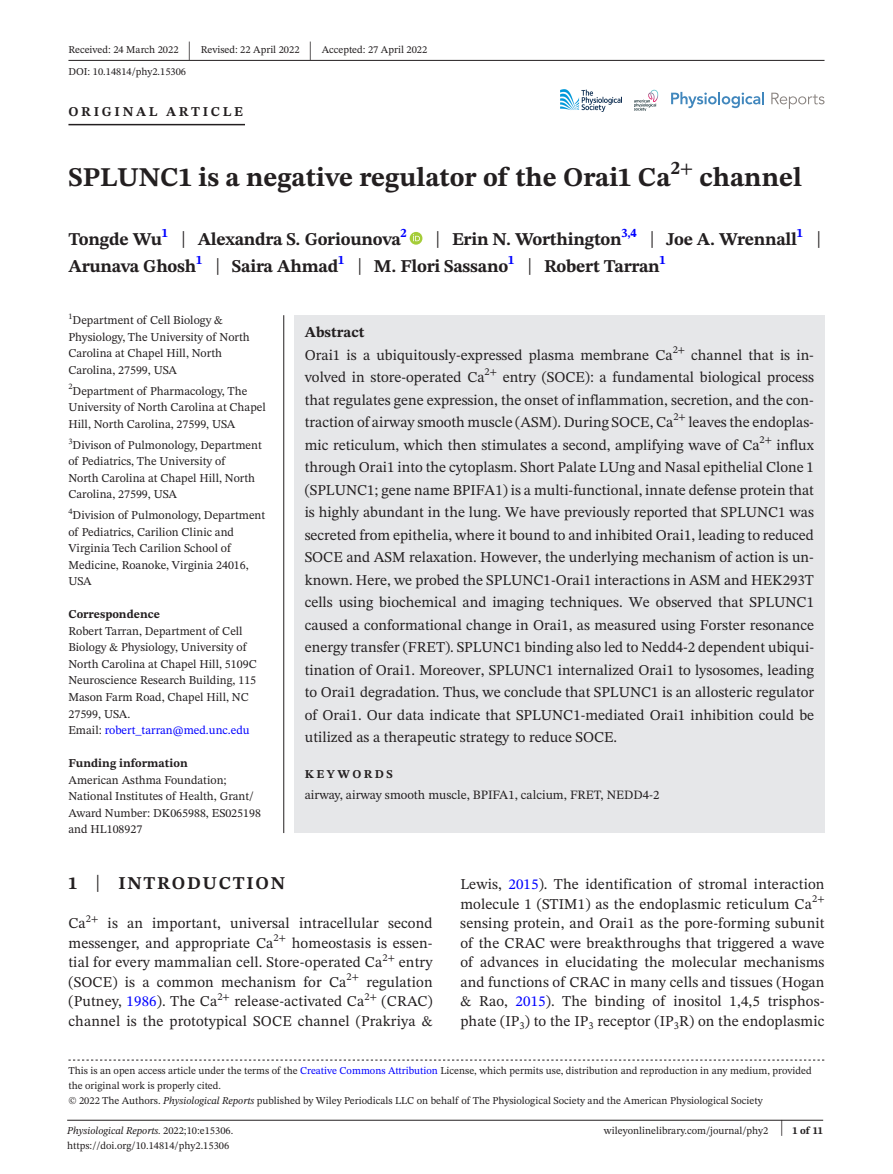
<style>
.page{position:relative;width:893px;height:1174px;background:#fff}
.page>*{position:absolute;margin:0;border:0;box-sizing:border-box;transform-origin:0 0}
.t1{font:700 27px "STIX Two Text";color:#231f20}
.t2{font:25.65px "STIX Two Text";color:#231f20;scale:.49 1}
.t3{font:700 18px/27px "STIX Two Text";letter-spacing:-.015em;color:#231f20}
.t4{font:700 18px "STIX Two Text";letter-spacing:.1em;color:#231f20}
.t5{font:15px/22.5px "STIX Two Text";letter-spacing:.01em;color:#231f20;text-align:justify}
.t6{font:700 15px "STIX Two Text";color:#231f20}
.t7{font:700 13.5px "STIX Two Text";letter-spacing:.2em;color:#231f20}
.t8{font:12.75px "STIX Two Text";color:#231f20}
.t9{font:12px/16.5px "STIX Two Text";color:#231f20}
.t10{font:700 12px "STIX Two Text";color:#231f20}
.t11{font:700 12px "STIX Two Text";letter-spacing:.2em;color:#231f20}
.t12{font:10.5px/15px "STIX Two Text";color:#231f20}
.t13{font:italic 10.5px "STIX Two Text";color:#231f20}
.t14{font:700 10.5px "STIX Two Text";color:#231f20}
.s1{font-weight:400;font-size:23.4px}
.s2{color:#00f}
.s3{font-family:"STIX"}
.s4{font-weight:400;font-size:23.7px}
.s5{font-style:italic}
.s6{font-style:normal}
.s7{font-weight:400;font-size:22.2px}
</style>
<div class="page">
<hr style="left:67px;top:1119px;width:756px;height:1px;background:#231f20">
<svg style="left:634px;top:90px;width:24px;height:21px"></svg>
<img style="left:560px;top:90px;width:62px;height:21px">
<svg style="left:671px;top:92px;width:93px;height:16px"></svg>
<svg style="left:771px;top:93px;width:53px;height:16px"></svg>
<hr style="left:68px;top:60px;width:756px;height:1px;background:#231f20">
<hr style="left:68px;top:124px;width:177px;height:1px;background:#231f20">
<svg style="left:410px;top:232px;width:12px;height:13px"></svg>
<svg style="left:413px;top:234px;width:7px;height:7px"></svg>
<svg style="left:68px;top:1059px;width:756px;height:1px"></svg>
<hr style="left:283px;top:315px;width:1px;height:518px;background:#231f20">
<div style="left:294px;top:315px;width:530px;height:495px;background:#e6e7e9"></div>
<div style="left:294px;top:809px;width:530px;height:24px;background:#e6e7e9"></div>
<p class="t12" style="left:68px;top:42px;width:112px">Received: 24 March 2022</p>
<h2 class="t2" style="left:188px;top:32px;width:8px">|</h2>
<p class="t12" style="left:201px;top:42px;width:100px">Revised: 22 April 2022</p>
<h2 class="t2" style="left:309px;top:32px;width:8px">|</h2>
<p class="t12" style="left:322px;top:42px;width:107px">Accepted: 27 April 2022</p>
<p class="t12" style="left:68px;top:64px;width:119px">DOI: 10.14814/phy2.15306</p>
<p class="t7" style="left:68px;top:101px;width:176px">ORIGINAL ARTICLE</p>
<h1 class="t1" style="left:68px;top:158px;width:735px">SPLUNC1 is a negative regulator of the Orai1 Ca<sup>2</sup><sup>+</sup> channel</h1>
<p class="t3" style="left:68px;top:226px;width:754px">Tongde Wu<sup>1</sup> <span class="s1">|</span> Alexandra S. Goriounova<sup>2</sup> <span class="s1">|</span> Erin N. Worthington<sup>3,4</sup> <span class="s1">|</span> Joe A. Wrennall<sup>1</sup> <span class="s1">|<br></span>Arunava Ghosh<sup>1</sup> <span class="s1">|</span> Saira Ahmad<sup>1</sup> <span class="s1">|</span> M. Flori Sassano<sup>1</sup> <span class="s1">|</span> Robert Tarran<sup>1</sup></p>
<p class="t9" style="left:68px;top:312px;width:183px"><sup>1</sup>Department of Cell Biology &amp;<br>Physiology, The University of North<br>Carolina at Chapel Hill, North<br>Carolina, 27599, USA</p>
<p class="t9" style="left:68px;top:382px;width:199px"><sup>2</sup>Department of Pharmacology, The<br>University of North Carolina at Chapel<br>Hill, North Carolina, 27599, USA</p>
<p class="t9" style="left:68px;top:436px;width:195px"><sup>3</sup>Divison of Pulmonology, Department of Pediatrics, The University of<br>North Carolina at Chapel Hill, North<br>Carolina, 27599, USA</p>
<p class="t9" style="left:68px;top:507px;width:198px"><sup>4</sup>Division of Pulmonology, Department of Pediatrics, Carilion Clinic and<br>Virginia Tech Carilion School of<br>Medicine, Roanoke, Virginia 24016,<br>USA</p>
<p class="t10" style="left:68px;top:606px;width:93px">Correspondence</p>
<p class="t9" style="left:68px;top:622px;width:190px">Robert Tarran, Department of Cell<br>Biology &amp; Physiology, University of<br>North Carolina at Chapel Hill, 5109C<br>Neuroscience Research Building, 115<br>Mason Farm Road, Chapel Hill, NC<br>27599, USA.<br>Email: <span class="s2">robert_tarran@med.unc.edu</span></p>
<p class="t10" style="left:68px;top:754px;width:121px">Funding information</p>
<p class="t9" style="left:68px;top:771px;width:194px">American Asthma Foundation;<br>National Institutes of Health, Grant/<br>Award Number: DK065988, ES025198 and HL108927</p>
<p class="t6" style="left:305px;top:321px;width:61px">Abstract</p>
<p class="t5" style="left:305px;top:343px;width:369px">Orai1 is a ubiquitously-expressed plasma membrane Ca</p>
<p class="t12" style="left:673px;top:342px;width:14px">2<span class="s3">+</span></p>
<p class="t5" style="left:691px;top:343px;width:124px">channel that is in-</p>
<p class="t5" style="left:305px;top:366px;width:181px">volved in store-operated Ca</p>
<p class="t12" style="left:485px;top:364px;width:14px">2<span class="s3">+</span></p>
<p class="t5" style="left:305px;top:366px;width:511px;text-indent:198px">entry (SOCE): a fundamental biological process that regulates gene expression, the onset of inflammation, secretion, and the con&shy;traction of airway smooth muscle (ASM). During SOCE, Ca<sup>2</sup><sup>+</sup> leaves the endoplas&shy;mic reticulum, which then stimulates a second, amplifying wave of Ca</p>
<p class="t12" style="left:760px;top:432px;width:14px">2<span class="s3">+</span></p>
<p class="t5" style="left:305px;top:433px;width:511px;text-indent:472px">influx through Orai1 into the cytoplasm. Short Palate LUng and Nasal epithelial Clone 1 (SPLUNC1; gene name BPIFA1) is a multi-functional, innate defense protein that is highly abundant in the lung. We have previously reported that SPLUNC1 was secreted from epithelia, where it bound to and inhibited Orai1, leading to reduced SOCE and ASM relaxation. However, the underlying mechanism of action is un&shy;known. Here, we probed the SPLUNC1-Orai1 interactions in ASM and HEK293T cells using biochemical and imaging techniques. We observed that SPLUNC1 caused a conformational change in Orai1, as measured using Forster resonance energy transfer (FRET). SPLUNC1 binding also led to Nedd4-2 dependent ubiqui&shy;tination of Orai1. Moreover, SPLUNC1 internalized Orai1 to lysosomes, leading to Orai1 degradation. Thus, we conclude that SPLUNC1 is an allosteric regulator of Orai1. Our data indicate that SPLUNC1-mediated Orai1 inhibition could be utilized as a therapeutic strategy to reduce SOCE.</p>
<p class="t11" style="left:305px;top:765px;width:90px">KEYWORDS</p>
<p class="t8" style="left:305px;top:786px;width:356px">airway, airway smooth muscle, BPIFA1, calcium, FRET, NEDD4-2</p>
<p class="t4" style="left:68px;top:870px;width:218px">1 <span class="s4">|</span> INTRODUCTION</p>
<p class="t5" style="left:68px;top:912px;width:19px">Ca</p>
<p class="t12" style="left:86px;top:910px;width:14px">2<span class="s3">+</span></p>
<p class="t5" style="left:68px;top:913px;width:366px;line-height:19.5px;text-indent:39px">is an important, universal intracellular second messenger, and appropriate Ca</p>
<p class="t12" style="left:274px;top:930px;width:14px">2<span class="s3">+</span></p>
<p class="t5" style="left:68px;top:933px;width:366px;line-height:19.5px;text-indent:223px">homeostasis is essen&shy;tial for every mammalian cell. Store-operated Ca</p>
<p class="t12" style="left:382px;top:949px;width:14px">2<span class="s3">+</span></p>
<p class="t5" style="left:68px;top:952px;width:366px;line-height:19.5px;text-indent:330px">entry (SOCE) is a common mechanism for Ca<sup>2</sup><sup>+</sup> regulation (Putney, <span class="s2">1986</span>). The Ca</p>
<p class="t12" style="left:217px;top:988px;width:14px">2<span class="s3">+</span></p>
<p class="t5" style="left:234px;top:990px;width:131px">release-activated Ca</p>
<p class="t12" style="left:364px;top:988px;width:14px">2<span class="s3">+</span></p>
<p class="t5" style="left:68px;top:991px;width:366px;line-height:19.5px;text-align:right">(CRAC)<br>channel is the prototypical SOCE channel (Prakriya &amp;</p>
<p class="t5" style="left:460px;top:874px;width:366px;line-height:19.5px">Lewis, <span class="s2">2015</span>). The identification of stromal interaction molecule 1 (STIM1) as the endoplasmic reticulum Ca<sup>2</sup><sup>+ </sup>sensing protein, and Orai1 as the pore-forming subunit of the CRAC were breakthroughs that triggered a wave of advances in elucidating the molecular mechanisms and functions of CRAC in many cells and tissues (Hogan &amp; Rao, <span class="s2">2015</span>). The binding of inositol 1,4,5 trisphos&shy;phate (IP<sub>3</sub>) to the IP<sub>3</sub> receptor (IP<sub>3</sub>R) on the endoplasmic</p>
<p class="t12" style="left:68px;top:1063px;width:745px">This is an open access article under the terms of the <span class="s2">Creative Commons Attribution</span> License, which permits use, distribution and reproduction in any medium, provided the original work is properly cited.<br>© 2022 The Authors. <span class="s5">Physiological Reports</span> published by Wiley Periodicals LLC on behalf of The Physiological Society and the American Physiological Society</p>
<p class="t13" style="left:67px;top:1123px;width:168px">Physiological Reports. <span class="s6">2022;10:e15306.</span></p>
<p class="t14" style="left:780px;top:1123px;width:45px"><span class="s7">|</span> 1 of 11</p>
<p class="t12" style="left:67px;top:1138px;width:164px">https://doi.org/10.14814/phy2.15306</p>
<p class="t12" style="left:604px;top:1123px;width:166px">wileyonlinelibrary.com/journal/phy2</p>
</div>
